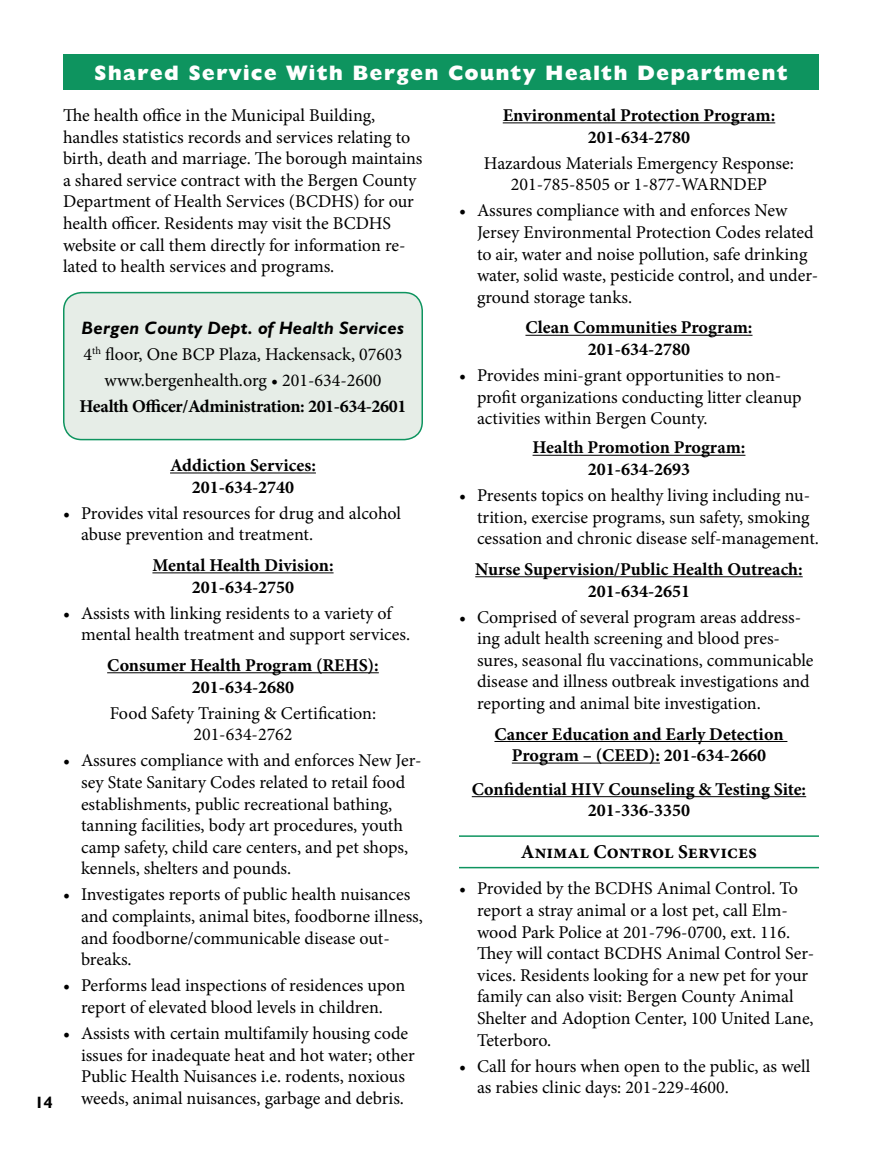
<style>
.page{position:relative;width:891px;height:1161px;background:#fff}
.page>*{position:absolute;margin:0;border:0;box-sizing:border-box;transform-origin:0 0}
.t1{font:800 21px "Humanist 521 BT";letter-spacing:.08em;color:#fff}
.t2{font:700 19.5px "Minion Pro";color:#000}
.t3{font:18px/21.6px "Minion Pro";color:#000}
.t4{font:700 18px/21.6px "Minion Pro";color:#000;text-align:center}
.t5{font:700 18px "Minion Pro";letter-spacing:-.02em;color:#000}
.t6{font:italic 700 18px "Humanist 521 BT";letter-spacing:.02em;color:#000}
.t7{font:700 16.5px "Humanist 521 BT";color:#000}
</style>
<div class="page">
<div style="left:63px;top:54px;width:756px;height:36px;background:#0e945f"></div>
<hr style="left:170px;top:473px;width:146px;height:1px;background:#000">
<hr style="left:152px;top:572px;width:182px;height:1px;background:#000">
<hr style="left:107px;top:672px;width:272px;height:1px;background:#000">
<hr style="left:503px;top:122px;width:272px;height:1px;background:#000">
<hr style="left:525px;top:335px;width:228px;height:1px;background:#000">
<hr style="left:533px;top:455px;width:212px;height:1px;background:#000">
<hr style="left:475px;top:576px;width:328px;height:1px;background:#000">
<hr style="left:494px;top:741px;width:293px;height:1px;background:#000">
<hr style="left:512px;top:763px;width:148px;height:1px;background:#000">
<hr style="left:472px;top:796px;width:334px;height:1px;background:#000">
<hr style="left:459px;top:835px;width:360px;height:2px;background:#0e945f">
<hr style="left:459px;top:867px;width:360px;height:1px;background:#0e945f">
<div style="left:64px;top:293px;width:358px;height:147px;background:#e6ede7;border-radius:18px"></div>
<div style="left:63px;top:292px;width:360px;height:148px;border:2px solid #0e945f;border-radius:18px"></div>
<p class="t7" style="left:35px;top:1092px;width:19px">14</p>
<p class="t1" style="left:94px;top:60px;width:695px">Shared Service With Bergen County Health Department</p>
<p class="t3" style="left:63px;top:105px;width:361px">The health office in the Municipal Building, handles statistics records and services relating to birth, death and marriage. The borough maintains a shared service contract with the Bergen County Department of Health Services (BCDHS) for our health officer. Residents may visit the BCDHS website or call them directly for information re&shy;lated to health services and programs.</p>
<p class="t4" style="left:503px;top:104px;width:274px">Environmental Protection Program:<br>201-634-2780</p>
<p class="t3" style="left:484px;top:152px;width:312px;text-align:center">Hazardous Materials Emergency Response:<br>201-785-8505 or 1-877-WARNDEP</p>
<p class="t3" style="left:477px;top:200px;width:343px;text-indent:-18px">• Assures compliance with and enforces New Jersey Environmental Protection Codes related to air, water and noise pollution, safe drinking water, solid waste, pesticide control, and under&shy;ground storage tanks.</p>
<p class="t4" style="left:525px;top:317px;width:229px">Clean Communities Program:<br>201-634-2780</p>
<p class="t3" style="left:477px;top:365px;width:326px;text-indent:-18px">• Provides mini-grant opportunities to non&shy;profit organizations conducting litter cleanup activities within Bergen County.</p>
<p class="t4" style="left:533px;top:437px;width:214px">Health Promotion Program:<br>201-634-2693</p>
<p class="t3" style="left:477px;top:485px;width:344px;text-indent:-18px">• Presents topics on healthy living including nu&shy;trition, exercise programs, sun safety, smoking cessation and chronic disease self-management.</p>
<p class="t4" style="left:475px;top:558px;width:329px">Nurse Supervision/Public Health Outreach:<br>201-634-2651</p>
<p class="t3" style="left:477px;top:606px;width:338px;text-indent:-18px">• Comprised of several program areas address&shy;ing adult health screening and blood pres&shy;sures, seasonal flu vaccinations, communicable disease and illness outbreak investigations and reporting and animal bite investigation.</p>
<p class="t4" style="left:494px;top:723px;width:291px">Cancer Education and Early Detection<br>Program – (CEED): 201-634-2660</p>
<p class="t4" style="left:472px;top:778px;width:336px">Confidential HIV Counseling &amp; Testing Site:<br>201-336-3350</p>
<p class="t2" style="left:521px;top:838px;width:238px">Animal Control Services</p>
<p class="t3" style="left:477px;top:878px;width:339px;text-indent:-18px">• Provided by the BCDHS Animal Control. To report a stray animal or a lost pet, call Elm&shy;wood Park Police at 201-796-0700, ext. 116.<br>They will contact BCDHS Animal Control Ser&shy;vices. Residents looking for a new pet for your family can also visit: Bergen County Animal Shelter and Adoption Center, 100 United Lane, Teterboro.</p>
<p class="t3" style="left:477px;top:1055px;width:335px;text-indent:-18px">• Call for hours when open to the public, as well as rabies clinic days: 201-229-4600.</p>
<p class="t6" style="left:82px;top:316px;width:324px">Bergen County Dept. of Health Services</p>
<p class="t3" style="left:84px;top:341px;width:320px;line-height:26.1px;text-align:center">4<sup>th</sup> floor, One BCP Plaza, Hackensack, 07603 www.bergenhealth.org • 201-634-2600</p>
<p class="t5" style="left:80px;top:394px;width:328px">Health Officer/Administration: 201-634-2601</p>
<p class="t4" style="left:170px;top:454px;width:147px">Addiction Services:<br>201-634-2740</p>
<p class="t3" style="left:81px;top:502px;width:322px;text-indent:-18px">• Provides vital resources for drug and alcohol abuse prevention and treatment.</p>
<p class="t4" style="left:152px;top:554px;width:183px">Mental Health Division:<br>201-634-2750</p>
<p class="t3" style="left:81px;top:602px;width:331px;text-indent:-18px">• Assists with linking residents to a variety of mental health treatment and support services.</p>
<p class="t4" style="left:107px;top:654px;width:273px">Consumer Health Program (REHS):<br>201-634-2680</p>
<p class="t3" style="left:110px;top:702px;width:268px;text-align:center">Food Safety Training &amp; Certification:<br>201-634-2762</p>
<p class="t3" style="left:81px;top:750px;width:342px;text-indent:-18px">• Assures compliance with and enforces New Jer&shy;sey State Sanitary Codes related to retail food establishments, public recreational bathing, tanning facilities, body art procedures, youth camp safety, child care centers, and pet shops, kennels, shelters and pounds.</p>
<p class="t3" style="left:81px;top:884px;width:344px;text-indent:-18px">• Investigates reports of public health nuisances and complaints, animal bites, foodborne illness, and foodborne/communicable disease out&shy;breaks.</p>
<p class="t3" style="left:63px;top:975px;width:344px;text-align:center">• Performs lead inspections of residences upon report of elevated blood levels in children.</p>
<p class="t3" style="left:81px;top:1023px;width:335px;text-indent:-18px">• Assists with certain multifamily housing code issues for inadequate heat and hot water; other Public Health Nuisances i.e. rodents, noxious weeds, animal nuisances, garbage and debris.</p>
</div>
